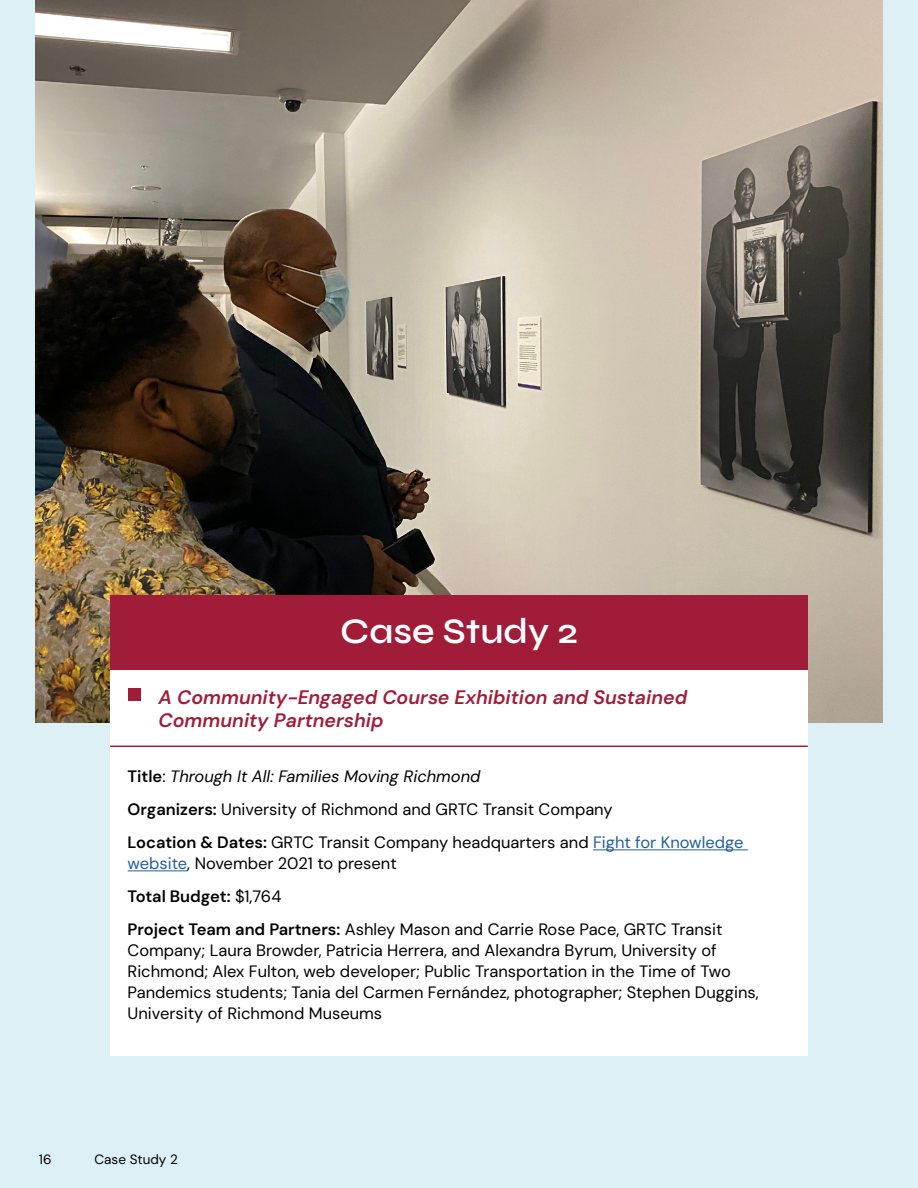
<style>
.page{position:relative;width:918px;height:1188px;background:#ddf0f5}
.page>*{position:absolute;margin:0;border:0;box-sizing:border-box;transform-origin:0 0}
.t1{font:36px "Syne";color:#fff}
.t2{font:italic 600 19.5px/22.5px "DM Sans 18 pt";color:#a11c38}
.t3{font:16.5px/33px "DM Sans 18 pt";color:#000}
.t4{font:13.5px "DM Sans 18 pt";color:#000}
.s1{font-weight:600}
.s2{font-style:italic}
.s3{color:#215e9e}
</style>
<div class="page">
<img style="left:35px;top:1px;width:848px;height:721px">
<div style="left:110px;top:596px;width:698px;height:460px;background:#fff"></div>
<div style="left:110px;top:595px;width:698px;height:74px;background:#a11c38"></div>
<div style="left:128px;top:688px;width:13px;height:13px;background:#a11c38"></div>
<hr style="left:593px;top:849px;width:155px;height:1px;background:#215e9e">
<hr style="left:128px;top:870px;width:59px;height:1px;background:#215e9e">
<hr style="left:110px;top:746px;width:698px;height:1px;background:#a11c38">
<h1 class="t1" style="left:340px;top:609px;width:239px">Case Study 2</h1>
<p class="t2" style="left:158px;top:686px;width:530px">A Community-Engaged Course Exhibition and Sustained<br>Community Partnership</p>
<p class="t3" style="left:128px;top:760px;width:617px"><span class="s1">Title</span>: <span class="s2">Through It All: Families Moving Richmond<br></span><span class="s1">Organizers:</span> University of Richmond and GRTC Transit Company<br><span class="s1">Location &amp; Dates:</span> GRTC Transit Company headquarters and <span class="s3">Fight for Knowledge</span></p>
<p class="t3" style="left:128px;top:847px;width:596px"><span class="s3">website</span>, November 2021 to present<br><span class="s1">Total Budget:</span> $1,764<br><span class="s1">Project Team and Partners:</span> Ashley Mason and Carrie Rose Pace, GRTC Transit</p>
<p class="t3" style="left:128px;top:940px;width:633px;line-height:21px">Company; Laura Browder, Patricia Herrera, and Alexandra Byrum, University of Richmond; Alex Fulton, web developer; Public Transportation in the Time of Two Pandemics students; Tania del Carmen Fernández, photographer; Stephen Duggins, University of Richmond Museums</p>
<p class="t4" style="left:39px;top:1151px;width:14px">16</p>
<p class="t4" style="left:95px;top:1151px;width:85px">Case Study 2</p>
</div>
